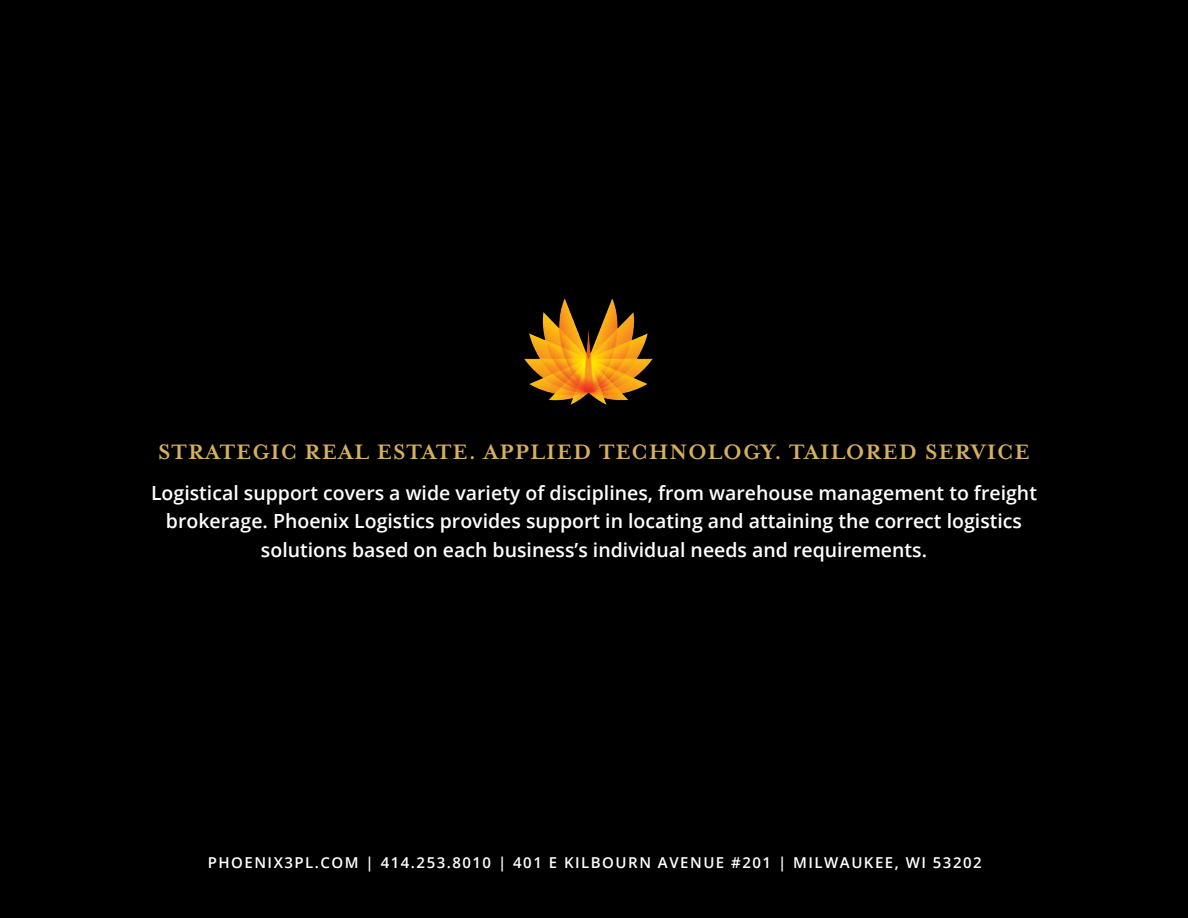
<style>
.page{position:relative;width:1188px;height:918px;background:#000}
.page>*{position:absolute;margin:0;border:0;box-sizing:border-box;transform-origin:0 0}
.t1{font:700 24px "Mrs Eaves OT";letter-spacing:.04em;color:#d6b05d}
.t2{font:600 19.5px/28.5px "Open Sans";color:#fff;text-align:center}
.P2{font:600 15px "Open Sans";letter-spacing:.1em;color:#fff}
</style>
<div class="page">
<img style="left:525px;top:298px;width:128px;height:106px">
<p class="t1" style="left:158px;top:438px;width:873px">STRATEGIC REAL ESTATE. APPLIED TECHNOLOGY. TAILORED SERVICE</p>
<p class="t2" style="left:151px;top:478px;width:888px">Logistical support covers a wide variety of disciplines, from warehouse management to freight brokerage. Phoenix Logistics provides support in locating and attaining the correct logistics solutions based on each business’s individual needs and requirements.</p>
<p class="P2" style="left:208px;top:852px;width:775px">PHOENIX3PL.COM | 414.253.8010 | 401 E KILBOURN AVENUE #201 | MILWAUKEE, WI 53202</p>
</div>
